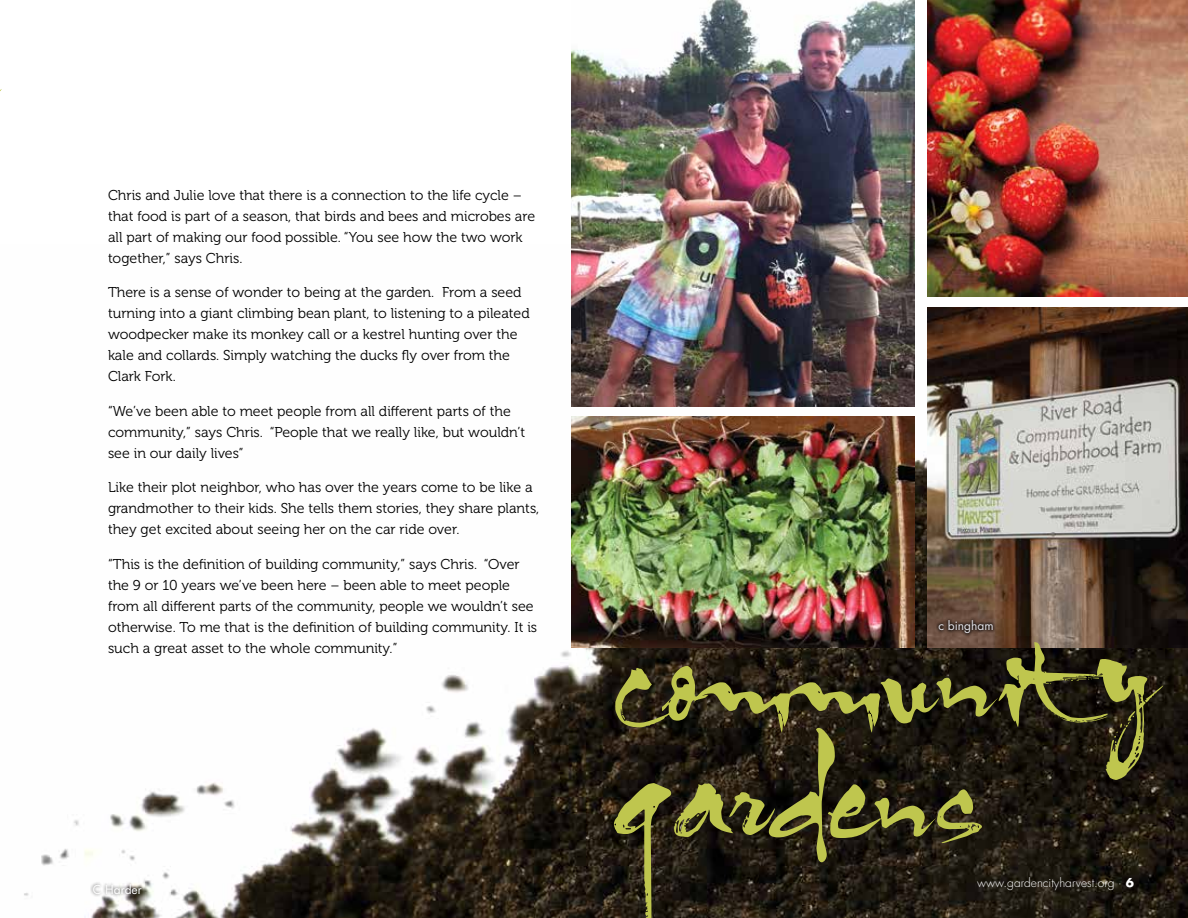
<style>
.page{position:relative;width:1188px;height:918px;background:#fff}
.page>*{position:absolute;margin:0;border:0;box-sizing:border-box;transform-origin:0 0}
.t1{font:14.25px/21px "Museo 300";color:#000}
.t2{font:300 12px "Futura";color:#fff}
.t3{font:12px "Futura";color:#e5e5ea}
.t4{font:12px "Futura";color:#fff}
.s1{font-weight:700}
</style>
<div class="page">
<img style="left:24px;top:244px;width:1164px;height:674px">
<img style="left:572px;top:417px;width:343px;height:231px">
<img style="left:572px;top:0;width:343px;height:406px">
<img style="left:928px;top:0;width:260px;height:297px">
<img style="left:928px;top:308px;width:260px;height:340px">
<div style="left:936px;top:617px;width:60px;height:20px;background:#000;opacity:.75"></div>
<div style="left:90px;top:880px;width:55px;height:17px;background:#000;opacity:.75"></div>
<svg style="left:614px;top:728px;width:368px;height:190px;background:#39361b"></svg>
<svg style="left:615px;top:642px;width:548px;height:138px;background:#363219"></svg>
<p class="t1" style="left:108px;top:185px;width:429px">Chris and Julie love that there is a connection to the life cycle – that food is part of a season, that birds and bees and microbes are all part of making our food possible. “You see how the two work together,” says Chris.</p>
<p class="t1" style="left:108px;top:282px;width:423px">There is a sense of wonder to being at the garden. From a seed turning into a giant climbing bean plant, to listening to a pileated woodpecker make its monkey call or a kestrel hunting over the kale and collards. Simply watching the ducks fly over from the Clark Fork.</p>
<p class="t1" style="left:108px;top:401px;width:419px">“We’ve been able to meet people from all different parts of the community,” says Chris. “People that we really like, but wouldn’t see in our daily lives”</p>
<p class="t1" style="left:108px;top:477px;width:433px">Like their plot neighbor, who has over the years come to be like a grandmother to their kids. She tells them stories, they share plants, they get excited about seeing her on the car ride over.</p>
<p class="t1" style="left:108px;top:554px;width:431px">“This is the definition of building community,” says Chris. “Over the 9 or 10 years we’ve been here – been able to meet people from all different parts of the community, people we wouldn’t see otherwise. To me that is the definition of building community. It is such a great asset to the whole community.”</p>
<p class="t3" style="left:939px;top:618px;width:57px">c bingham</p>
<p class="t4" style="left:93px;top:881px;width:50px">C Harder</p>
<p class="t2" style="left:977px;top:875px;width:158px">www.gardencityharvest.org · <span class="s1">6</span></p>
</div>
